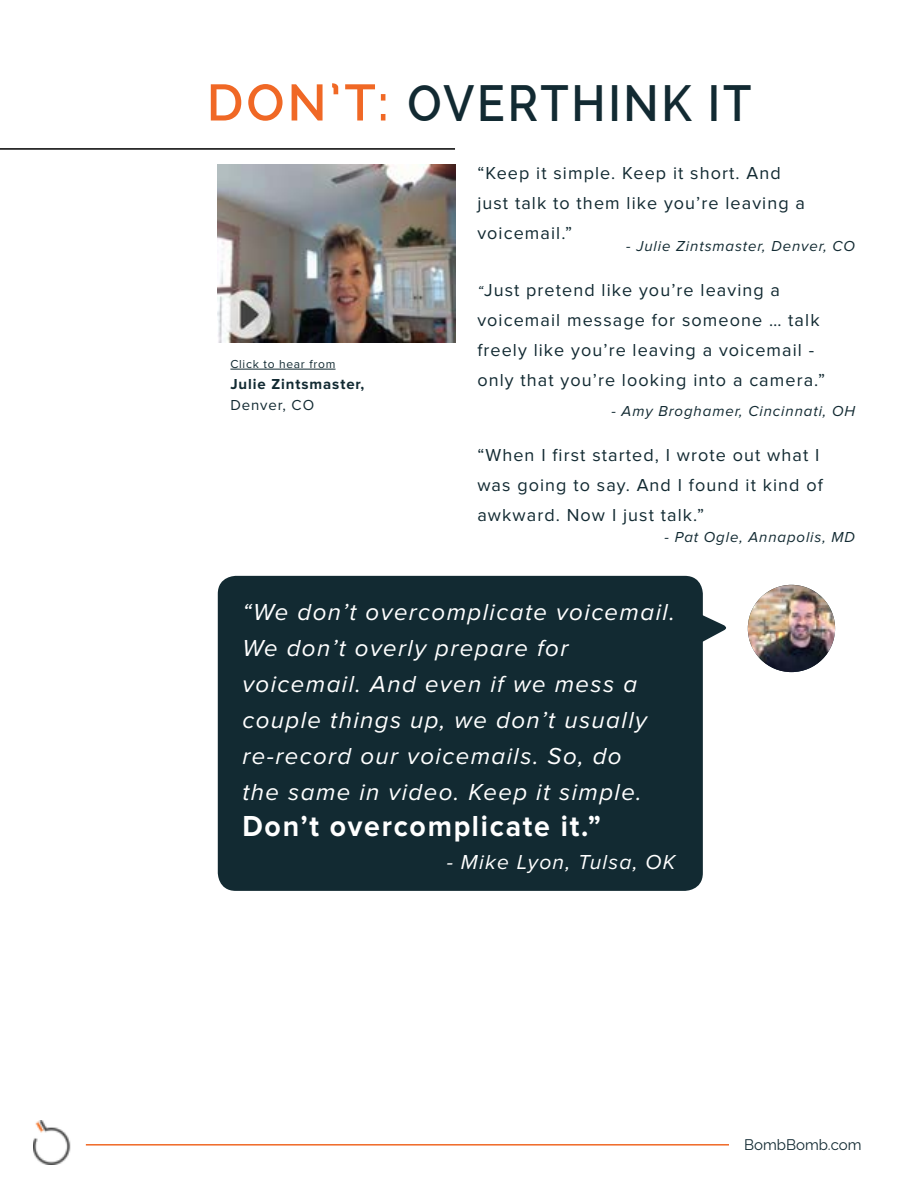
<style>
.page{position:relative;width:918px;height:1188px;background:#fff}
.page>*{position:absolute;margin:0;border:0;box-sizing:border-box;transform-origin:0 0}
.t1{font:600 51px "Raleway";letter-spacing:.06em;color:#122a32;scale:.9 1}
.t2{font:700 30px "Proxima Nova";letter-spacing:.06em;color:#fff;scale:.95 1}
.t3{font:italic 24px/36px "Proxima Nova";letter-spacing:.06em;color:#fff}
.t4{font:italic 21px "Proxima Nova";letter-spacing:.06em;color:#fff}
.t5{font:18px/30px "Proxima Nova";letter-spacing:.06em;color:#122a32}
.t6{font:italic 15px "Proxima Nova";letter-spacing:.06em;color:#122a32}
.t7{font:700 15px "Proxima Nova";letter-spacing:.06em;color:#122a32}
.t8{font:15px "Raleway";color:#122a32}
.t9{font:15px "Proxima Nova";letter-spacing:.06em;color:#122a32}
.t10{font:12px "Proxima Nova";letter-spacing:.06em;color:#122a32}
.s1{color:#f06825}
.s2{font-style:italic;font-size:15px}
</style>
<div class="page">
<img style="left:33px;top:1121px;width:38px;height:43px">
<hr style="left:86px;top:1144px;width:643px;height:2px;background:#f06825">
<hr style="left:230px;top:369px;width:106px;height:1px;background:#122a32">
<img style="left:218px;top:165px;width:237px;height:178px">
<hr style="left:0;top:148px;width:455px;height:2px;background:#000">
<div style="left:218px;top:576px;width:485px;height:315px;background:#122a32;border-radius:18px"></div>
<svg style="left:702px;top:610px;width:25px;height:37px"></svg>
<img style="left:748px;top:585px;width:87px;height:87px;border-radius:44px">
<h1 class="t1" style="left:207px;top:73px;width:607px"><span class="s1">DON’T:</span> OVERTHINK IT</h1>
<p class="t10" style="left:230px;top:357px;width:107px">Click to hear from</p>
<p class="t7" style="left:230px;top:375px;width:135px">Julie Zintsmaster,</p>
<p class="t9" style="left:230px;top:396px;width:85px">Denver, CO</p>
<p class="t5" style="left:477px;top:158px;width:329px">“Keep it simple. Keep it short. And just talk to them like you’re leaving a voicemail.”</p>
<p class="t6" style="left:626px;top:237px;width:230px">- Julie Zintsmaster, Denver, CO</p>
<p class="t5" style="left:477px;top:275px;width:349px"><span class="s2">“</span>Just pretend like you’re leaving a voicemail message for someone … talk freely like you’re leaving a voicemail - only that you’re looking into a camera.”</p>
<p class="t6" style="left:611px;top:402px;width:245px">- Amy Broghamer, Cincinnati, OH</p>
<p class="t5" style="left:477px;top:440px;width:347px">“When I first started, I wrote out what I was going to say. And I found it kind of awkward. Now I just talk.”</p>
<p class="t6" style="left:665px;top:528px;width:192px">- Pat Ogle, Annapolis, MD</p>
<h3 class="t3" style="left:242px;top:595px;width:434px">“We don’t overcomplicate voicemail.<br>We don’t overly prepare for voicemail. And even if we mess a couple things up, we don’t usually re-record our voicemails. So, do<br>the same in video. Keep it simple.</h3>
<h2 class="t2" style="left:242px;top:809px;width:379px">Don’t overcomplicate it.”</h2>
<p class="t4" style="left:447px;top:851px;width:230px">- Mike Lyon, Tulsa, OK</p>
<p class="t8" style="left:744px;top:1136px;width:119px">BombBomb.com</p>
</div>
